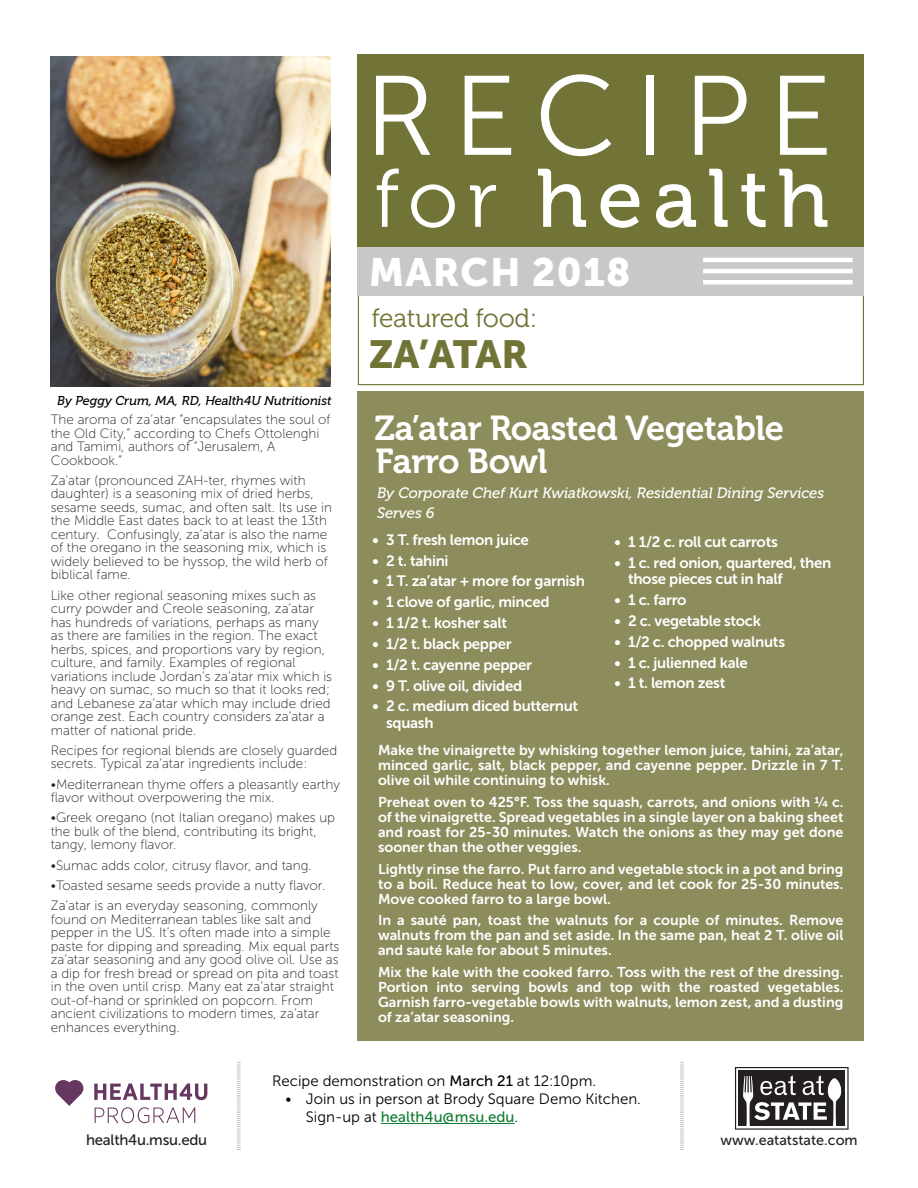
<style>
.page{position:relative;width:918px;height:1188px;background:#fff}
.page>*{position:absolute;margin:0;border:0;box-sizing:border-box;transform-origin:0 0}
.t1{font:112.5px "Museo Sans 300";letter-spacing:.16em;color:#fff}
.t2{font:82.35px "Museo 500";letter-spacing:.12em;color:#fff}
.t3{font:39.3px "Museo Sans 900";letter-spacing:.03em;color:#fff}
.t4{font:39px "Museo Sans 900";letter-spacing:-.02em;color:#727336}
.t5{font:34.5px "Museo 700";letter-spacing:-.015em;color:#fff}
.heading_1{font:26.4px "Museo 300";letter-spacing:-.01em;color:#727336}
.t6{font:15px/16.5px "Museo Sans 700";letter-spacing:-.02em;color:#fff}
.t7{font:15px/18px "Museo Sans 300";color:#000}
.t8{font:italic 15px "Museo 500";color:#fff}
.t9{font:15px "Museo Sans 500";letter-spacing:-.02em;color:#231f20}
.t10{font:14.4px "Museo Sans 500";color:#231f20}
.t11{font:14.25px/15px "Museo Sans 700";color:#fff;text-align:justify}
.t12{font:13.5px/13.5px "Museo Sans 100";color:#231f20}
.t13{font:italic 12.75px "Museo 500";color:#000}
.s1{font-family:"Museo 300"}
.s2{font-family:"Museo Sans 500"}
.s3{font-family:"Museo Sans 500";color:#127c32}
</style>
<div class="page">
<div style="left:358px;top:290px;width:506px;height:95px;background:#fff;border:1px solid #727336"></div>
<div style="left:357px;top:392px;width:507px;height:649px;background:#8d8c5c"></div>
<div style="left:357px;top:247px;width:507px;height:49px;background:#c7c8ca"></div>
<div style="left:357px;top:54px;width:507px;height:192px;background:#727336"></div>
<svg style="left:237px;top:1062px;width:4px;height:88px"></svg>
<svg style="left:735px;top:1067px;width:114px;height:63px"></svg>
<svg style="left:55px;top:1080px;width:29px;height:26px"></svg>
<svg style="left:94px;top:1083px;width:113px;height:17px"></svg>
<svg style="left:95px;top:1107px;width:100px;height:16px"></svg>
<img style="left:51px;top:56px;width:279px;height:331px">
<hr style="left:703px;top:258px;width:150px;height:4px;background:#fff">
<hr style="left:703px;top:269px;width:150px;height:4px;background:#fff">
<div style="left:703px;top:280px;width:150px;height:5px;background:#fff"></div>
<hr style="left:381px;top:1123px;width:133px;height:1px;background:#127c32">
<svg style="left:680px;top:1062px;width:4px;height:88px"></svg>
<p class="t1" style="left:364px;top:55px;width:470px">RECIPE</p>
<p class="t2" style="left:375px;top:153px;width:456px"><span class="s1">for</span> health</p>
<p class="t3" style="left:369px;top:250px;width:263px">MARCH 2018</p>
<p class="t13" style="left:57px;top:393px;width:276px">By Peggy Crum, MA, RD, Health4U Nutritionist</p>
<p class="t12" style="left:51px;top:413px;width:281px">The aroma of za’atar “encapsulates the soul of the Old City,” according to Chefs Ottolenghi and Tamimi, authors of “Jerusalem, A Cookbook.”</p>
<p class="t12" style="left:51px;top:474px;width:283px">Za’atar (pronounced ZAH-ter, rhymes with daughter) is a seasoning mix of dried herbs, sesame seeds, sumac, and often salt. Its use in the Middle East dates back to at least the 13th century. Confusingly, za’atar is also the name of the oregano in the seasoning mix, which is widely believed to be hyssop, the wild herb of biblical fame.</p>
<p class="t12" style="left:51px;top:588px;width:283px">Like other regional seasoning mixes such as curry powder and Creole seasoning, za’atar has hundreds of variations, perhaps as many as there are families in the region. The exact herbs, spices, and proportions vary by region, culture, and family. Examples of regional variations include Jordan’s za’atar mix which is heavy on sumac, so much so that it looks red; and Lebanese za’atar which may include dried orange zest. Each country considers za’atar a matter of national pride.</p>
<p class="t12" style="left:51px;top:744px;width:288px">Recipes for regional blends are closely guarded secrets. Typical za’atar ingredients include:</p>
<p class="t12" style="left:51px;top:777px;width:291px">•Mediterranean thyme offers a pleasantly earthy flavor without overpowering the mix.</p>
<p class="t12" style="left:51px;top:811px;width:286px">•Greek oregano (not Italian oregano) makes up the bulk of the blend, contributing its bright, tangy, lemony flavor.</p>
<p class="t12" style="left:51px;top:858px;width:262px">•Sumac adds color, citrusy flavor, and tang.</p>
<p class="t12" style="left:51px;top:879px;width:276px">•Toasted sesame seeds provide a nutty flavor.</p>
<p class="t12" style="left:51px;top:899px;width:290px">Za’atar is an everyday seasoning, commonly found on Mediterranean tables like salt and pepper in the US. It’s often made into a simple paste for dipping and spreading. Mix equal parts za’atar seasoning and any good olive oil. Use as a dip for fresh bread or spread on pita and toast in the oven until crisp. Many eat za’atar straight out-of-hand or sprinkled on popcorn. From ancient civilizations to modern times, za’atar enhances everything.</p>
<p class="heading_1" style="left:372px;top:304px;width:167px">featured food:</p>
<p class="t4" style="left:369px;top:332px;width:161px">ZA’ATAR</p>
<p class="t5" style="left:375px;top:409px;width:411px">Za’atar Roasted Vegetable</p>
<p class="t5" style="left:376px;top:442px;width:173px">Farro Bowl</p>
<p class="t8" style="left:377px;top:485px;width:449px">By Corporate Chef Kurt Kwiatkowski, Residential Dining Services</p>
<p class="t8" style="left:377px;top:505px;width:59px">Serves 6</p>
<p class="t6" style="left:373px;top:531px;width:158px">• 3 T. fresh lemon juice</p>
<p class="t6" style="left:373px;top:552px;width:78px">• 2 t. tahini</p>
<p class="t6" style="left:373px;top:573px;width:214px">• 1 T. za’atar + more for garnish</p>
<p class="t6" style="left:373px;top:594px;width:178px">• 1 clove of garlic, minced</p>
<p class="t6" style="left:373px;top:615px;width:136px">• 1 1/2 t. kosher salt</p>
<p class="t6" style="left:373px;top:635px;width:140px">• 1/2 t. black pepper</p>
<p class="t6" style="left:373px;top:656px;width:161px">• 1/2 t. cayenne pepper</p>
<p class="t6" style="left:373px;top:677px;width:151px">• 9 T. olive oil, divided</p>
<p class="t6" style="left:386px;top:698px;width:194px;text-indent:-14px">• 2 c. medium diced butternut squash</p>
<p class="t6" style="left:615px;top:533px;width:165px">• 1 1/2 c. roll cut carrots</p>
<p class="t6" style="left:628px;top:554px;width:205px;text-indent:-14px">• 1 c. red onion, quartered, then those pieces cut in half</p>
<p class="t6" style="left:615px;top:592px;width:74px">• 1 c. farro</p>
<p class="t6" style="left:615px;top:612px;width:148px">• 2 c. vegetable stock</p>
<p class="t6" style="left:615px;top:633px;width:172px">• 1/2 c. chopped walnuts</p>
<p class="t6" style="left:615px;top:654px;width:135px">• 1 c. julienned kale</p>
<p class="t6" style="left:615px;top:675px;width:112px">• 1 t. lemon zest</p>
<p class="t11" style="left:378px;top:743px;width:467px">Make the vinaigrette by whisking together lemon juice, tahini, za’atar, minced garlic, salt, black pepper, and cayenne pepper. Drizzle in 7 T. olive oil while continuing to whisk.</p>
<p class="t11" style="left:378px;top:794px;width:467px">Preheat oven to 425°F. Toss the squash, carrots, and onions with ¼ c. of the vinaigrette. Spread vegetables in a single layer on a baking sheet and roast for 25-30 minutes. Watch the onions as they may get done sooner than the other veggies.</p>
<p class="t11" style="left:378px;top:861px;width:467px">Lightly rinse the farro. Put farro and vegetable stock in a pot and bring to a boil. Reduce heat to low, cover, and let cook for 25-30 minutes.<br>Move cooked farro to a large bowl.</p>
<p class="t11" style="left:378px;top:913px;width:467px">In a sauté pan, toast the walnuts for a couple of minutes. Remove walnuts from the pan and set aside. In the same pan, heat 2 T. olive oil and sauté kale for about 5 minutes.</p>
<p class="t11" style="left:378px;top:965px;width:467px">Mix the kale with the cooked farro. Toss with the rest of the dressing.<br>Portion into serving bowls and top with the roasted vegetables.<br>Garnish farro-vegetable bowls with walnuts, lemon zest, and a dusting of za’atar seasoning.</p>
<p class="t7" style="left:272px;top:1072px;width:326px">Recipe demonstration on <span class="s2">March 21</span> at 12:10pm.</p>
<p class="t7" style="left:306px;top:1090px;width:337px;text-indent:-20px">• Join us in person at Brody Square Demo Kitchen.<br>Sign-up at <span class="s3">health4u@msu.edu</span>.</p>
<p class="t9" style="left:86px;top:1132px;width:123px">health4u.msu.edu</p>
<p class="t10" style="left:720px;top:1132px;width:139px">www.eatatstate.com</p>
</div>
